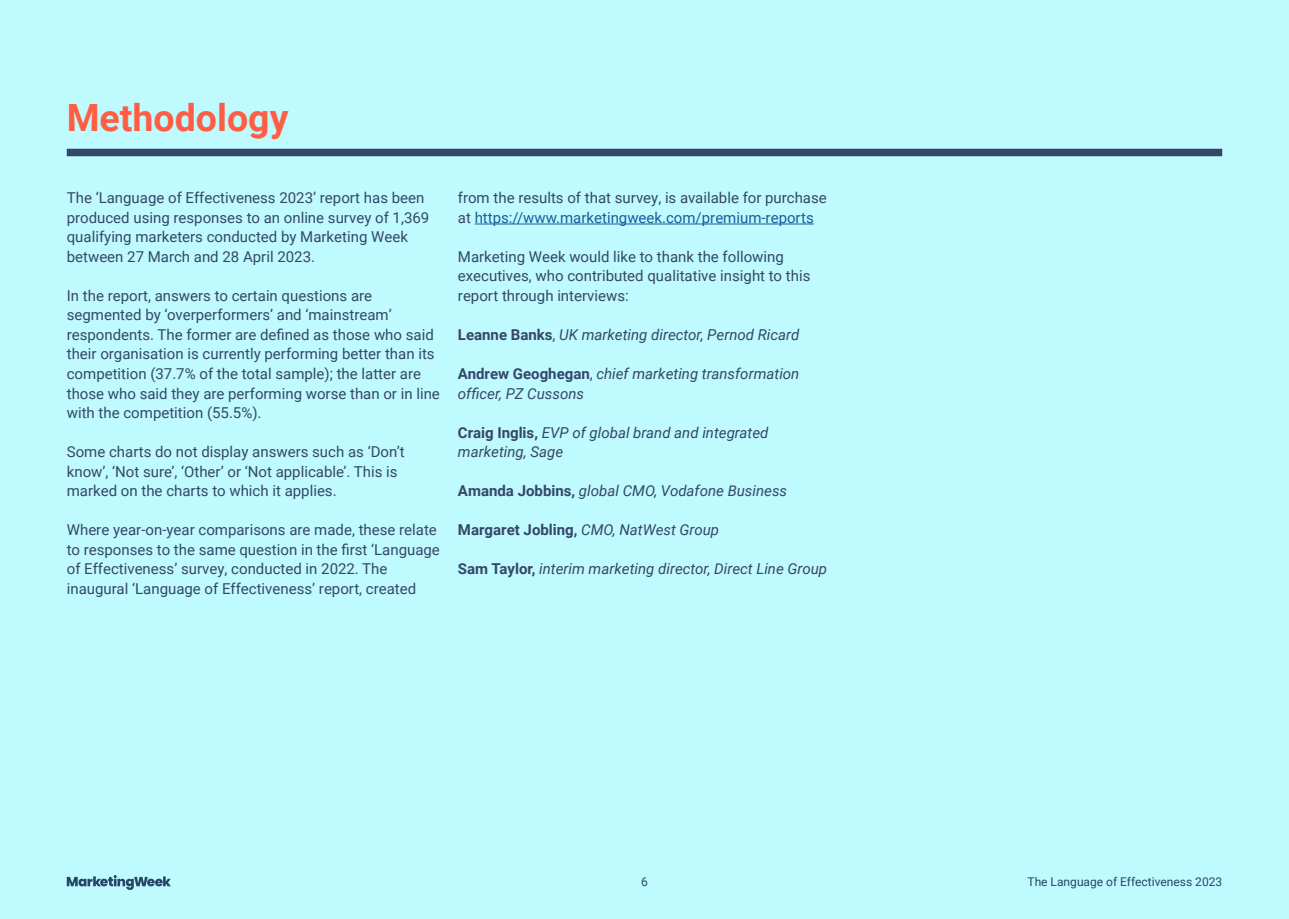
<style>
.page{position:relative;width:1289px;height:919px;background:#fff}
.page>*{position:absolute;margin:0;border:0;box-sizing:border-box;transform-origin:0 0}
.t1{font:700 37.5px "Roboto";color:#ff5e44}
.t2{font:15px/19.5px "Roboto";color:#354766}
.t3{font:italic 15px/19.5px "Roboto";color:#354766}
.t4{font:700 15px "Roboto";color:#354766}
.t5{font:12px "Roboto";color:#354766}
.s1{color:#175d9e}
.s2{font-weight:700;font-style:normal}
.s3{font-style:normal}
.s4{font-weight:400;font-style:italic}
</style>
<div class="page">
<div style="left:0;top:0;width:1288px;height:918px;background:#bffaff"></div>
<div style="left:67px;top:149px;width:1155px;height:7px;background:#354766"></div>
<hr style="left:474px;top:223px;width:339px;height:1px;background:#175d9e">
<p class="t1" style="left:67px;top:91px;width:223px">Methodology</p>
<p class="t2" style="left:67px;top:188px;width:364px">The ‘Language of Effectiveness 2023’ report has been produced using responses to an online survey of 1,369 qualifying marketers conducted by Marketing Week between 27 March and 28 April 2023.</p>
<p class="t2" style="left:67px;top:285px;width:374px">In the report, answers to certain questions are segmented by ‘overperformers’ and ‘mainstream’ respondents. The former are defined as those who said their organisation is currently performing better than its competition (37.7% of the total sample); the latter are those who said they are performing worse than or in line with the competition (55.5%).</p>
<p class="t2" style="left:67px;top:441px;width:339px">Some charts do not display answers such as ‘Don’t know’, ‘Not sure’, ‘Other’ or ‘Not applicable’. This is marked on the charts to which it applies.</p>
<p class="t2" style="left:67px;top:519px;width:374px">Where year-on-year comparisons are made, these relate to responses to the same question in the first ‘Language of Effectiveness’ survey, conducted in 2022. The inaugural ‘Language of Effectiveness’ report, created</p>
<p class="t2" style="left:458px;top:188px;width:370px">from the results of that survey, is available for purchase at <span class="s1">https://www.marketingweek.com/premium-reports</span></p>
<p class="t2" style="left:458px;top:246px;width:354px">Marketing Week would like to thank the following executives, who contributed qualitative insight to this report through interviews:</p>
<p class="t3" style="left:458px;top:324px;width:343px"><span class="s2">Leanne Banks</span><span class="s3">,</span> UK marketing director, Pernod Ricard</p>
<p class="t3" style="left:458px;top:363px;width:343px"><span class="s2">Andrew Geoghegan</span><span class="s3">,</span> chief marketing transformation officer, PZ Cussons</p>
<p class="t3" style="left:458px;top:422px;width:312px"><span class="s2">Craig Inglis,</span> EVP of global brand and integrated marketing, Sage</p>
<p class="t3" style="left:458px;top:480px;width:331px"><span class="s2">Amanda Jobbins,</span> global CMO, Vodafone Business</p>
<p class="t4" style="left:458px;top:519px;width:263px">Margaret Jobling, <span class="s4">CMO, NatWest Group</span></p>
<p class="t3" style="left:458px;top:558px;width:371px"><span class="s2">Sam Taylor,</span> interim marketing director, Direct Line Group</p>
<p class="t5" style="left:641px;top:873px;width:8px">6</p>
<p class="t5" style="left:1027px;top:873px;width:196px">The Language of Effectiveness 2023</p>
</div>
